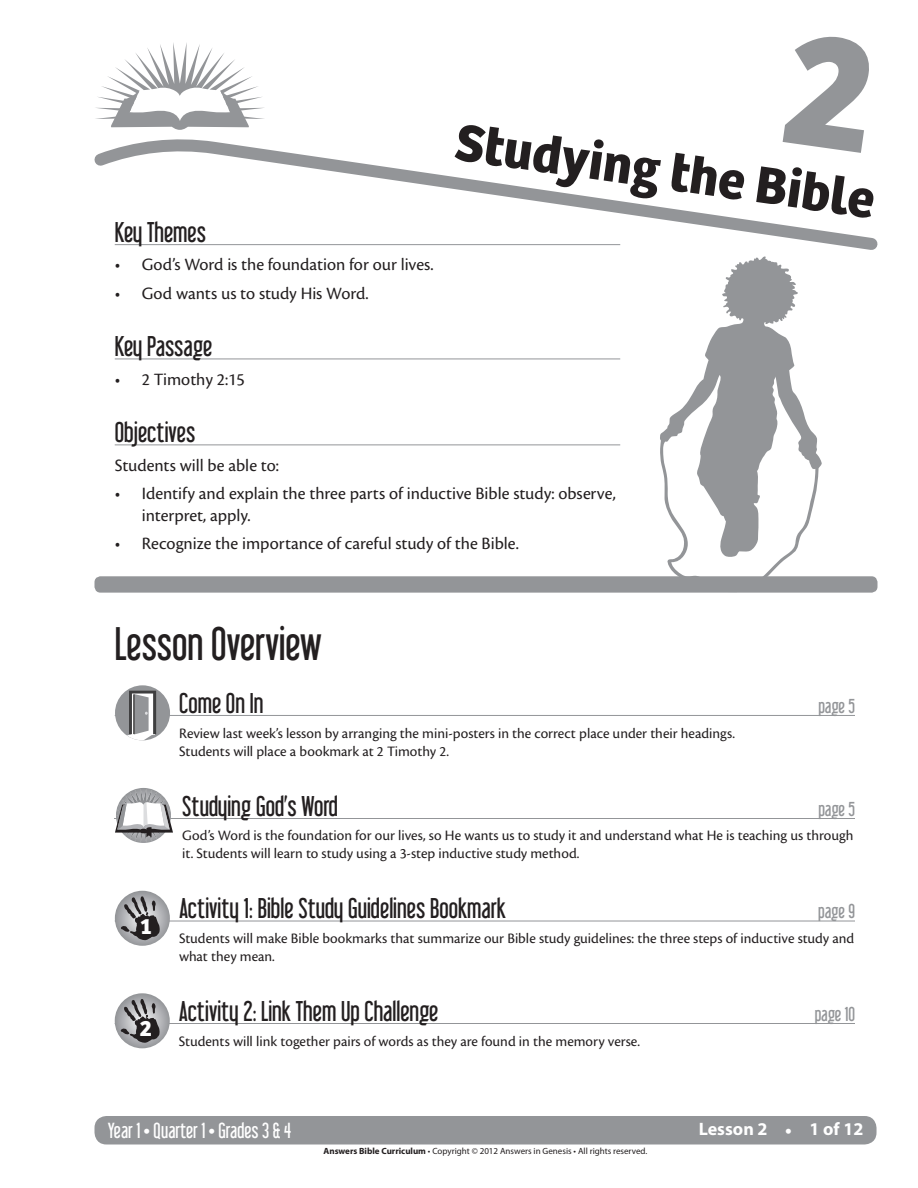
<style>
.page{position:relative;width:918px;height:1188px;background:#fff}
.page>*{position:absolute;margin:0;border:0;box-sizing:border-box;transform-origin:0 0}
.t1{font:700 54px "Bree";color:#231f20}
.t2{font:42px "Libel Suit";color:#231f20}
.t3{font:25.5px "Libel Suit";color:#231f20}
.t4{font:700 22.95px "Bree";color:#fff}
.t5{font:19.5px "Libel Suit";color:#fff}
.t6{font:18px/21.6px "Cronos Pro";color:#231f20}
.t7{font:18px "Libel Suit";color:#939598}
.t8{font:700 18px "Myriad Pro";color:#fff}
.t9{font:15px/18px "Cronos Pro";color:#231f20}
.t10{font:9px "Myriad Pro";color:#231f20}
.s1{font-family:"Libel Suit";font-weight:400;font-size:19.5px}
.s2{font-weight:700}
</style>
<div class="page">
<div style="left:94px;top:1116px;width:783px;height:28px;background:#939598;border-radius:12px"></div>
<svg style="left:94px;top:142px;width:784px;height:108px"></svg>
<svg style="left:95px;top:43px;width:169px;height:87px"></svg>
<svg style="left:660px;top:256px;width:162px;height:320px"></svg>
<div style="left:94px;top:576px;width:784px;height:17px;background:#939598;border-radius:6px"></div>
<hr style="left:115px;top:244px;width:505px;height:1px;background:#939598">
<hr style="left:115px;top:359px;width:505px;height:1px;background:#939598">
<hr style="left:115px;top:445px;width:505px;height:1px;background:#939598">
<hr style="left:115px;top:715px;width:740px;height:1px;background:#939598">
<hr style="left:115px;top:818px;width:740px;height:1px;background:#939598">
<hr style="left:115px;top:921px;width:740px;height:1px;background:#939598">
<hr style="left:115px;top:1023px;width:740px;height:1px;background:#939598">
<svg style="left:115px;top:685px;width:55px;height:55px"></svg>
<svg style="left:115px;top:691px;width:41px;height:49px"></svg>
<hr style="left:133px;top:694px;width:2px;height:40px;background:#3e3e3f">
<svg style="left:115px;top:788px;width:58px;height:55px"></svg>
<svg style="left:115px;top:891px;width:55px;height:55px"></svg>
<svg style="left:121px;top:895px;width:39px;height:45px;background:#7a797b"></svg>
<svg style="left:115px;top:993px;width:55px;height:55px"></svg>
<svg style="left:120px;top:998px;width:40px;height:45px;background:#7b7a7c"></svg>
<svg style="left:782px;top:142px;width:94px;height:11px"></svg>
<h1 class="t1" style="left:461px;top:109px;width:424px;rotate:8deg">Studying the Bible</h1>
<h3 class="t3" style="left:115px;top:217px;width:93px">Key Themes</h3>
<p class="t6" style="left:115px;top:254px;width:321px">• God’s Word is the foundation for our lives.</p>
<p class="t6" style="left:115px;top:282px;width:255px">• God wants us to study His Word.</p>
<h3 class="t3" style="left:115px;top:331px;width:99px">Key Passage</h3>
<p class="t6" style="left:115px;top:368px;width:132px">• 2 Timothy 2:15</p>
<h3 class="t3" style="left:115px;top:417px;width:82px">Objectives</h3>
<p class="t6" style="left:115px;top:454px;width:166px">Students will be able to:</p>
<p class="t6" style="left:142px;top:483px;width:476px;text-indent:-27px">• Identify and explain the three parts of inductive Bible study: observe, interpret, apply.</p>
<p class="t6" style="left:115px;top:533px;width:406px">• Recognize the importance of careful study of the Bible.</p>
<h2 class="t2" style="left:115px;top:619px;width:208px">Lesson Overview</h2>
<h3 class="t3" style="left:179px;top:688px;width:86px">Come On In</h3>
<p class="t7" style="left:818px;top:695px;width:38px">page 5</p>
<p class="t9" style="left:179px;top:724px;width:557px">Review last week’s lesson by arranging the mini-posters in the correct place under their headings.<br>Students will place a bookmark at 2 Timothy 2.</p>
<h3 class="t3" style="left:182px;top:790px;width:157px">Studying God’s Word</h3>
<p class="t7" style="left:818px;top:798px;width:38px">page 5</p>
<p class="t9" style="left:182px;top:827px;width:673px">God’s Word is the foundation for our lives, so He wants us to study it and understand what He is teaching us through it. Students will learn to study using a 3-step inductive study method.</p>
<h3 class="t4" style="left:140px;top:912px;width:13px">1</h3>
<h3 class="t4" style="left:140px;top:1015px;width:13px">2</h3>
<h3 class="t3" style="left:179px;top:893px;width:329px">Activity 1: Bible Study Guidelines Bookmark</h3>
<p class="t7" style="left:818px;top:901px;width:38px">page 9</p>
<p class="t9" style="left:179px;top:930px;width:677px">Students will make Bible bookmarks that summarize our Bible study guidelines: the three steps of inductive study and what they mean.</p>
<h3 class="t3" style="left:179px;top:996px;width:261px">Activity 2: Link Them Up Challenge</h3>
<p class="t7" style="left:815px;top:1003px;width:42px">page 10</p>
<p class="t9" style="left:179px;top:1032px;width:463px">Students will link together pairs of words as they are found in the memory verse.</p>
<h3 class="t5" style="left:108px;top:1118px;width:185px">Year 1 • Quarter 1 • Grades 3 &amp; 4</h3>
<p class="t8" style="left:699px;top:1118px;width:166px">Lesson 2 <span class="s1">•</span> 1 of 12</p>
<p class="t10" style="left:324px;top:1145px;width:325px"><span class="s2">Answers Bible Curriculum</span> • Copyright © 2012 Answers in Genesis • All rights reserved.</p>
</div>
